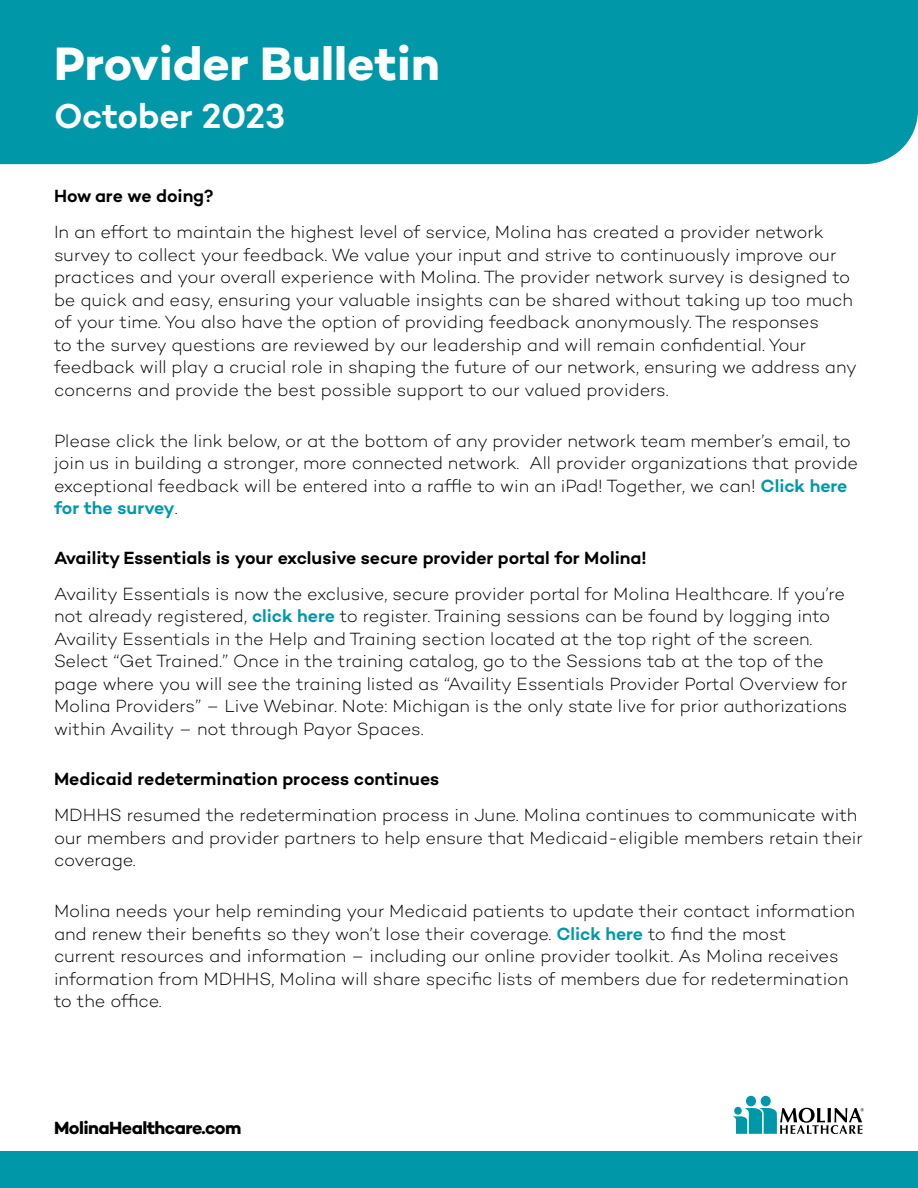
<style>
.page{position:relative;width:918px;height:1188px;background:#fff}
.page>*{position:absolute;margin:0;border:0;box-sizing:border-box;transform-origin:0 0}
.t1{font:700 47.7px "Campton";color:#fff}
.t2{font:600 35.4px "Campton";letter-spacing:-.01em;color:#fff}
.t3{font:300 18px/22.5px "Campton";letter-spacing:-.005em;color:#000}
.t4{font:600 18px "Campton";letter-spacing:-.005em;color:#000}
.t5{font:700 18px "Campton";letter-spacing:-.03em;color:#000}
.s1{font-weight:600;color:#0098a9}
</style>
<div class="page">
<div style="left:0;top:1151px;width:918px;height:37px;background:#0098a9"></div>
<div style="left:761px;top:1096px;width:10px;height:10px;background:#0098a9;border-radius:50%"></div>
<div style="left:746px;top:1096px;width:10px;height:10px;background:#0098a9;border-radius:50%"></div>
<svg style="left:733px;top:1108px;width:131px;height:26px"></svg>
<div style="left:734px;top:1107px;width:8px;height:8px;background:#0098a9;border-radius:50%"></div>
<div style="left:0;top:0;width:918px;height:164px;background:#0098a9"></div>
<h1 class="t1" style="left:54px;top:33px;width:387px">Provider Bulletin</h1>
<h2 class="t2" style="left:54px;top:94px;width:233px">October 2023</h2>
<p class="t4" style="left:54px;top:184px;width:161px">How are we doing?</p>
<p class="t3" style="left:54px;top:221px;width:804px">In an effort to maintain the highest level of service, Molina has created a provider network survey to collect your feedback. We value your input and strive to continuously improve our practices and your overall experience with Molina. The provider network survey is designed to be quick and easy, ensuring your valuable insights can be shared without taking up too much of your time. You also have the option of providing feedback anonymously. The responses<br>to the survey questions are reviewed by our leadership and will remain confidential. Your feedback will play a crucial role in shaping the future of our network, ensuring we address any concerns and provide the best possible support to our valued providers.</p>
<p class="t3" style="left:54px;top:429px;width:806px">Please click the link below, or at the bottom of any provider network team member’s email, to join us in building a stronger, more connected network. All provider organizations that provide exceptional feedback will be entered into a raffle to win an iPad! Together, we can! <span class="s1">Click here for the survey</span>.</p>
<p class="t4" style="left:54px;top:546px;width:594px">Availity Essentials is your exclusive secure provider portal for Molina!</p>
<p class="t3" style="left:54px;top:582px;width:795px">Availity Essentials is now the exclusive, secure provider portal for Molina Healthcare. If you’re not already registered, <span class="s1">click here</span> to register. Training sessions can be found by logging into Availity Essentials in the Help and Training section located at the top right of the screen.<br>Select “Get Trained.” Once in the training catalog, go to the Sessions tab at the top of the page where you will see the training listed as “Availity Essentials Provider Portal Overview for Molina Providers” – Live Webinar. Note: Michigan is the only state live for prior authorizations within Availity – not through Payor Spaces.</p>
<p class="t4" style="left:54px;top:767px;width:387px">Medicaid redetermination process continues</p>
<p class="t3" style="left:54px;top:803px;width:810px">MDHHS resumed the redetermination process in June. Molina continues to communicate with our members and provider partners to help ensure that Medicaid-eligible members retain their coverage.</p>
<p class="t3" style="left:54px;top:899px;width:803px">Molina needs your help reminding your Medicaid patients to update their contact information and renew their benefits so they won’t lose their coverage. <span class="s1">Click here</span> to find the most<br>current resources and information – including our online provider toolkit. As Molina receives information from MDHHS, Molina will share specific lists of members due for redetermination to the office.</p>
<p class="t5" style="left:54px;top:1116px;width:189px">MolinaHealthcare.com</p>
</div>
